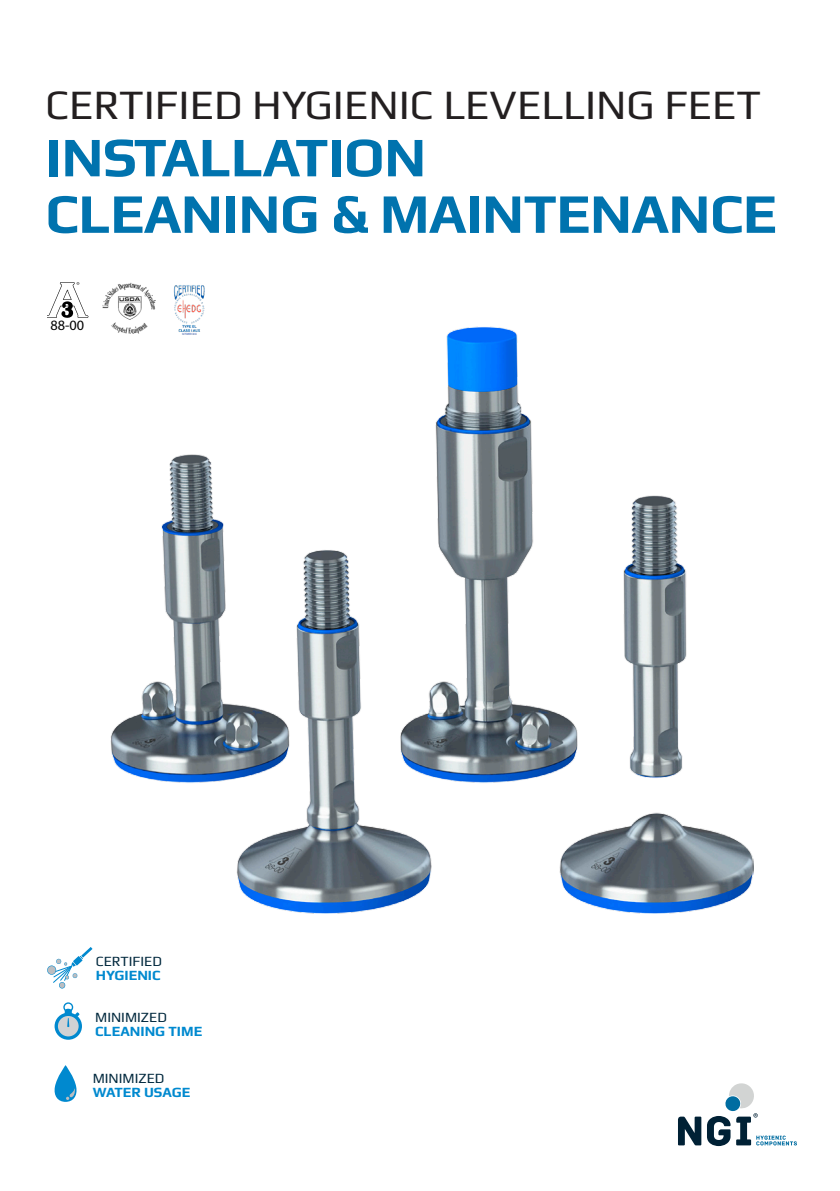
<style>
.page{position:relative;width:840px;height:1191px;background:#fff}
.page>*{position:absolute;margin:0;border:0;box-sizing:border-box;transform-origin:0 0}
.Blaa_Rubrik{font:700 56px "Play";letter-spacing:-.01em;color:#0073ae}
.Sort_Rubrik{font:42px "Play";color:#231f20}
.NGI_-_mellemrubrik{font:14.2px/14.2px "Play";color:#00283d}
.NGI_-_mellemrubrik-2{font:700 14.2px "Play";color:#0089cf}
.t1{font:14.2px "Myriad Pro";color:#000}
.s1{font-weight:700;color:#0089cf}
</style>
<div class="page">
<svg style="left:55px;top:1065px;width:21px;height:36px"></svg>
<img style="left:173px;top:285px;width:32px;height:41px">
<svg style="left:47px;top:282px;width:41px;height:36px"></svg>
<img style="left:102px;top:282px;width:53px;height:44px">
<svg style="left:55px;top:1012px;width:27px;height:27px"></svg>
<div style="left:63px;top:1002px;width:10px;height:10px;border:1px solid #0089cf;border-radius:50%"></div>
<div style="left:58px;top:1016px;width:21px;height:20px;background:#d1d2d4;border-radius:50%"></div>
<svg style="left:65px;top:1008px;width:14px;height:19px"></svg>
<img style="left:111px;top:326px;width:642px;height:587px">
<svg style="left:47px;top:947px;width:45px;height:41px"></svg>
<svg style="left:678px;top:1083px;width:118px;height:63px"></svg>
<p class="Sort_Rubrik" style="left:45px;top:80px;width:717px">CERTIFIED HYGIENIC LEVELLING FEET</p>
<p class="Blaa_Rubrik" style="left:45px;top:124px;width:382px">INSTALLATION</p>
<p class="Blaa_Rubrik" style="left:45px;top:181px;width:732px">CLEANING &amp; MAINTENANCE</p>
<p class="t1" style="left:50px;top:316px;width:35px">88-00</p>
<p class="NGI_-_mellemrubrik" style="left:96px;top:953px;width:68px">CERTIFIED<br><span class="s1">HYGIENIC</span></p>
<p class="NGI_-_mellemrubrik" style="left:95px;top:1010px;width:73px">MINIMIZED</p>
<p class="NGI_-_mellemrubrik-2" style="left:95px;top:1023px;width:108px">CLEANING TIME</p>
<p class="NGI_-_mellemrubrik" style="left:93px;top:1071px;width:73px">MINIMIZED</p>
<p class="NGI_-_mellemrubrik-2" style="left:93px;top:1084px;width:99px">WATER USAGE</p>
</div>
